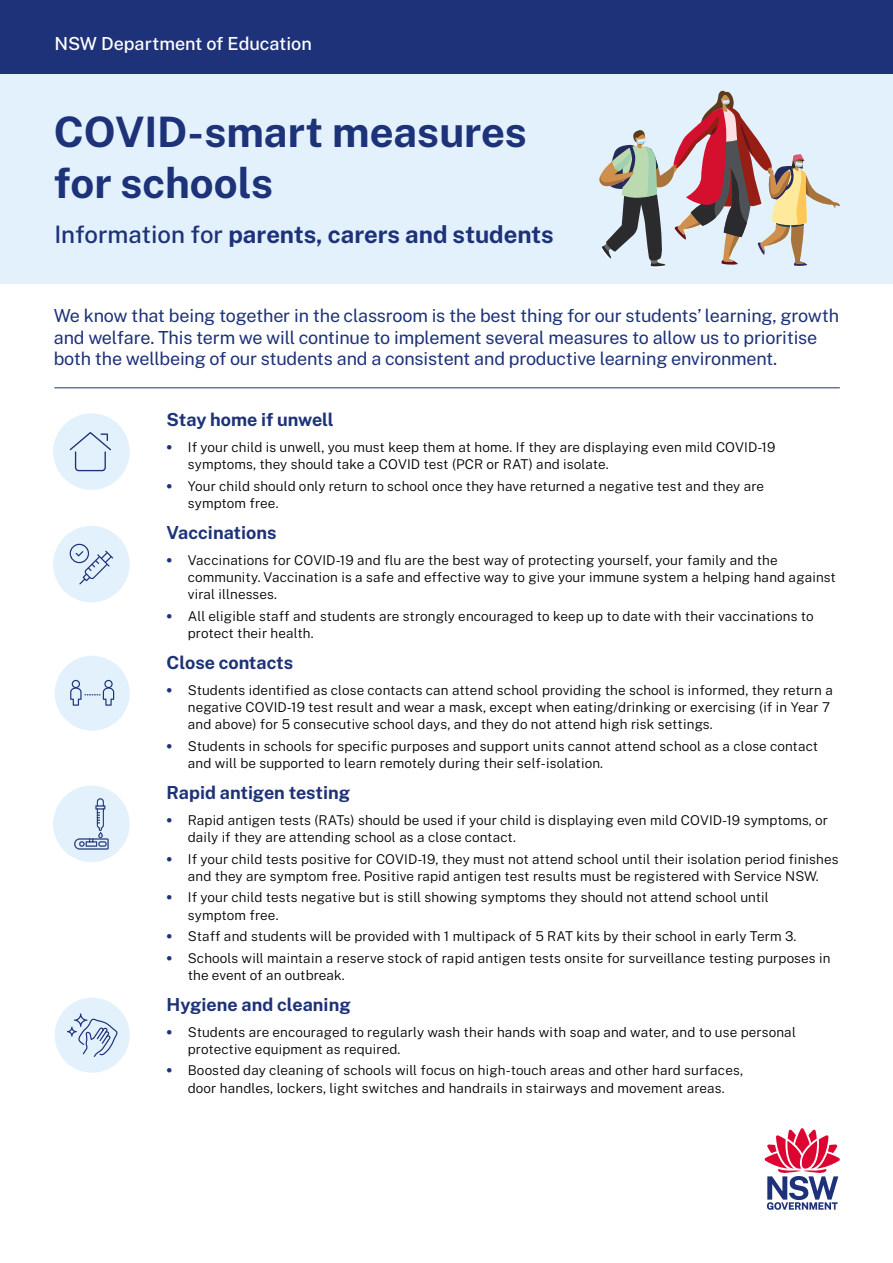
<style>
.page{position:relative;width:893px;height:1263px;background:#fff}
.page>*{position:absolute;margin:0;border:0;box-sizing:border-box;transform-origin:0 0}
.Heading_1{font:700 42px/51px "Public Sans";color:#1d3278}
.Subheading{font:700 24px "Public Sans";color:#1d3278}
.Feature_Copy{font:18px/21.6px "Public Sans";letter-spacing:-.01em;color:#1d3278}
.Body_Heading{font:700 18px "Public Sans";color:#1d3278}
.t1{font:500 18px "Public Sans";color:#fff}
.t2{font:300 13.5px/17.2px "Public Sans";letter-spacing:.01em;color:#000}
.s1{font-weight:500}
.s2{font-family:"Montserrat";font-weight:900;color:#1d3278}
</style>
<div class="page">
<div style="left:0;top:10px;width:893px;height:274px;background:#e3f1fc"></div>
<div style="left:0;top:0;width:893px;height:74px;background:#1d3278"></div>
<div style="left:53px;top:413px;width:77px;height:77px;background:#e3f1fc;border-radius:50%"></div>
<div style="left:53px;top:526px;width:77px;height:76px;background:#e3f1fc;border-radius:50%"></div>
<div style="left:53px;top:786px;width:77px;height:76px;background:#e3f1fc;border-radius:50%"></div>
<hr style="left:54px;top:388px;width:786px;height:1px;background:#1d3278">
<svg style="left:765px;top:1128px;width:75px;height:82px"></svg>
<svg style="left:70px;top:544px;width:43px;height:40px"></svg>
<div style="left:55px;top:656px;width:75px;height:75px;background:#e3f1fc;border-radius:50%"></div>
<svg style="left:70px;top:680px;width:44px;height:26px"></svg>
<svg style="left:74px;top:798px;width:35px;height:51px"></svg>
<div style="left:55px;top:998px;width:75px;height:75px;background:#e3f1fc;border-radius:50%"></div>
<svg style="left:67px;top:1013px;width:51px;height:44px"></svg>
<svg style="left:70px;top:432px;width:41px;height:39px"></svg>
<svg style="left:599px;top:90px;width:241px;height:178px"></svg>
<p class="t1" style="left:54px;top:30px;width:259px">NSW Department of Education</p>
<h1 class="Heading_1" style="left:54px;top:104px;width:475px">COVID-smart measures for schools</h1>
<h2 class="Subheading" style="left:54px;top:217px;width:501px"><span class="s1">Information for</span> parents, carers and students</h2>
<p class="Feature_Copy" style="left:54px;top:304px;width:787px">We know that being together in the classroom is the best thing for our students’ learning, growth and welfare. This term we will continue to implement several measures to allow us to prioritise both the wellbeing of our students and a consistent and productive learning environment.</p>
<h3 class="Body_Heading" style="left:167px;top:407px;width:169px">Stay home if unwell</h3>
<p class="t2" style="left:188px;top:438px;width:589px;text-indent:-21px"><span class="s2">ظ</span> If your child is unwell, you must keep them at home. If they are displaying even mild COVID-19 symptoms, they should take a COVID test (PCR or RAT) and isolate.</p>
<p class="t2" style="left:188px;top:476px;width:578px;text-indent:-21px"><span class="s2">ظ</span> Your child should only return to school once they have returned a negative test and they are symptom free.</p>
<h3 class="Body_Heading" style="left:167px;top:519px;width:111px">Vaccinations</h3>
<p class="t2" style="left:188px;top:550px;width:650px;text-indent:-21px"><span class="s2">ظ</span> Vaccinations for COVID-19 and flu are the best way of protecting yourself, your family and the community. Vaccination is a safe and effective way to give your immune system a helping hand against viral illnesses.</p>
<p class="t2" style="left:188px;top:606px;width:627px;text-indent:-21px"><span class="s2">ظ</span> All eligible staff and students are strongly encouraged to keep up to date with their vaccinations to protect their health.</p>
<h3 class="Body_Heading" style="left:167px;top:649px;width:128px">Close contacts</h3>
<p class="t2" style="left:188px;top:680px;width:647px;text-indent:-21px"><span class="s2">ظ</span> Students identified as close contacts can attend school providing the school is informed, they return a negative COVID-19 test result and wear a mask, except when eating/drinking or exercising (if in Year 7 and above) for 5 consecutive school days, and they do not attend high risk settings.</p>
<p class="t2" style="left:188px;top:736px;width:632px;text-indent:-21px"><span class="s2">ظ</span> Students in schools for specific purposes and support units cannot attend school as a close contact and will be supported to learn remotely during their self-isolation.</p>
<h3 class="Body_Heading" style="left:167px;top:779px;width:185px">Rapid antigen testing</h3>
<p class="t2" style="left:188px;top:810px;width:642px;text-indent:-21px"><span class="s2">ظ</span> Rapid antigen tests (RATs) should be used if your child is displaying even mild COVID-19 symptoms, or daily if they are attending school as a close contact.</p>
<p class="t2" style="left:167px;top:849px;width:674px;text-align:center"><span class="s2">ظ</span> If your child tests positive for COVID-19, they must not attend school until their isolation period finishes and they are symptom free. Positive rapid antigen test results must be registered with Service NSW.</p>
<p class="t2" style="left:188px;top:888px;width:582px;text-indent:-21px"><span class="s2">ظ</span> If your child tests negative but is still showing symptoms they should not attend school until symptom free.</p>
<p class="t2" style="left:167px;top:927px;width:631px"><span class="s2">ظ</span> Staff and students will be provided with 1 multipack of 5 RAT kits by their school in early Term 3.</p>
<p class="t2" style="left:188px;top:948px;width:644px;text-indent:-21px"><span class="s2">ظ</span> Schools will maintain a reserve stock of rapid antigen tests onsite for surveillance testing purposes in the event of an outbreak.</p>
<h3 class="Body_Heading" style="left:167px;top:991px;width:186px">Hygiene and cleaning</h3>
<p class="t2" style="left:188px;top:1022px;width:610px;text-indent:-21px"><span class="s2">ظ</span> Students are encouraged to regularly wash their hands with soap and water, and to use personal protective equipment as required.</p>
<p class="t2" style="left:167px;top:1061px;width:578px;text-align:center"><span class="s2">ظ</span> Boosted day cleaning of schools will focus on high-touch areas and other hard surfaces, door handles, lockers, light switches and handrails in stairways and movement areas.</p>
</div>
